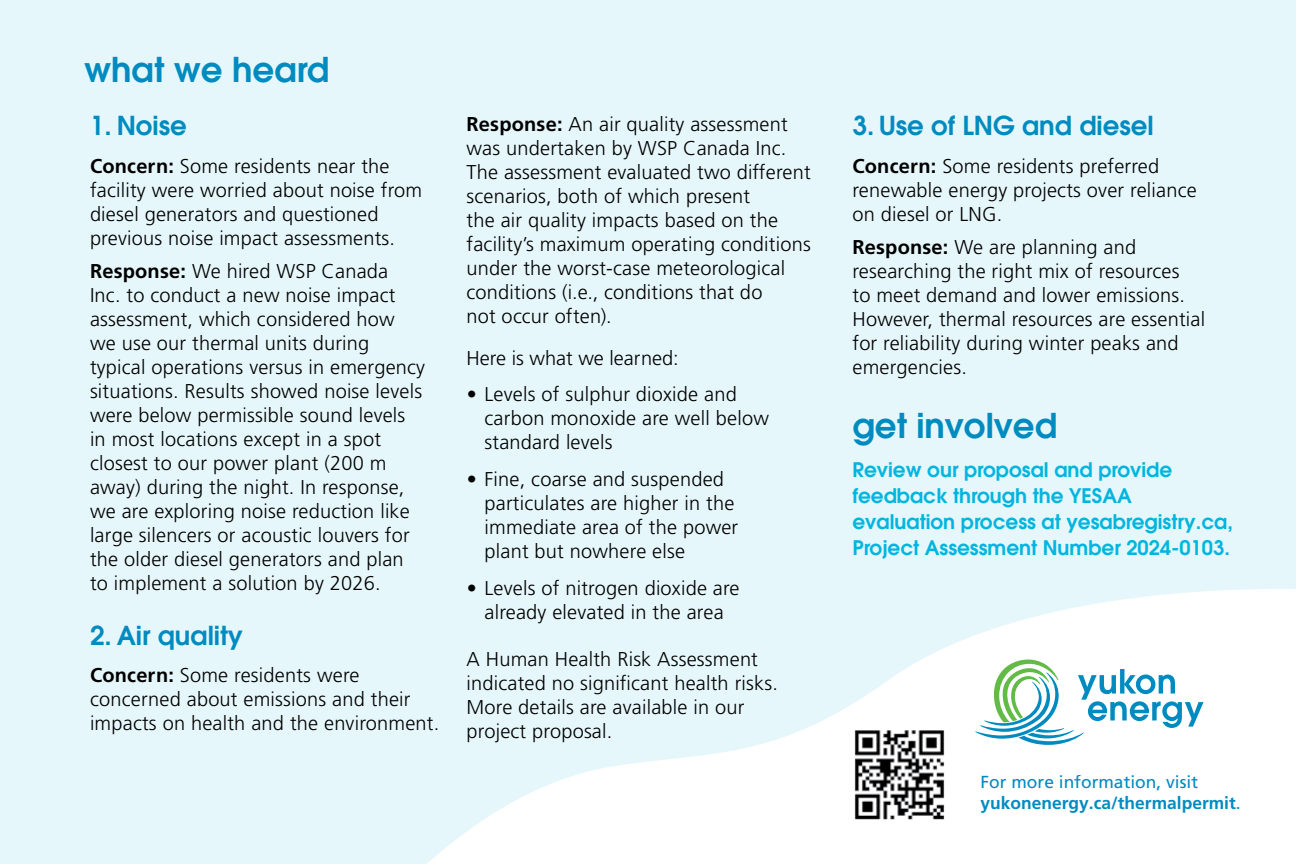
<style>
.page{position:relative;width:1296px;height:864px;background:#e6f7fb}
.page>*{position:absolute;margin:0;border:0;box-sizing:border-box;transform-origin:0 0}
.t1{font:600 34px "ITC Avant Garde Pro";color:#008bc0}
.t2{font:600 26px "ITC Avant Garde Pro";color:#008bc0}
.t3{font:300 20px/24px "Frutiger LT Pro";letter-spacing:.01em;color:#000}
.t4{font:600 20px/26px "ITC Avant Garde Pro";color:#00b5df}
.t5{font:700 17.4px/20.8px "Frutiger LT Pro";color:#008bc0}
.s1{font-weight:700}
.s2{font-weight:400}
</style>
<div class="page">
<svg style="left:427px;top:589px;width:869px;height:275px;fill:#fff"></svg>
<svg style="left:975px;top:660px;width:229px;height:85px;background:#c8e6e8"></svg>
<img style="left:844px;top:719px;width:110px;height:110px">
<h1 class="t1" style="left:84px;top:47px;width:247px">what we heard</h1>
<h2 class="t2" style="left:90px;top:109px;width:98px">1. Noise</h2>
<p class="t3" style="left:90px;top:154px;width:334px"><span class="s1">Concern:</span> Some residents near the facility were worried about noise from diesel generators and questioned previous noise impact assessments.</p>
<p class="t3" style="left:90px;top:259px;width:337px"><span class="s1">Response:</span> We hired WSP Canada<br>Inc. to conduct a new noise impact assessment, which considered how we use our thermal units during typical operations versus in emergency situations. Results showed noise levels were below permissible sound levels in most locations except in a spot closest to our power plant (200 m away) during the night. In response, we are exploring noise reduction like large silencers or acoustic louvers for the older diesel generators and plan to implement a solution by 2026.</p>
<h2 class="t2" style="left:90px;top:618px;width:155px">2. Air quality</h2>
<p class="t3" style="left:90px;top:663px;width:351px"><span class="s1">Concern:</span> Some residents were concerned about emissions and their impacts on health and the environment.</p>
<p class="t3" style="left:467px;top:112px;width:346px"><span class="s1">Response:</span> An air quality assessment was undertaken by WSP Canada Inc.<br>The assessment evaluated two different scenarios, both of which present<br>the air quality impacts based on the facility’s maximum operating conditions under the worst-case meteorological conditions (i.e., conditions that do<br>not occur often).</p>
<p class="t3" style="left:467px;top:346px;width:214px">Here is what we learned:</p>
<p class="t3" style="left:485px;top:382px;width:286px;text-indent:-18px">• Levels of sulphur dioxide and carbon monoxide are well below standard levels</p>
<p class="t3" style="left:485px;top:467px;width:255px;text-indent:-18px">• Fine, coarse and suspended particulates are higher in the immediate area of the power plant but nowhere else</p>
<p class="t3" style="left:467px;top:576px;width:274px;text-align:center">• Levels of nitrogen dioxide are already elevated in the area</p>
<p class="t3" style="left:467px;top:647px;width:313px">A Human Health Risk Assessment indicated no significant health risks.<br>More details are available in our project proposal.</p>
<h2 class="t2" style="left:852px;top:109px;width:303px">3. Use of LNG and diesel</h2>
<p class="t3" style="left:852px;top:154px;width:346px"><span class="s1">Concern:</span> Some residents preferred renewable energy projects over reliance on diesel or LNG.</p>
<p class="t3" style="left:852px;top:235px;width:354px"><span class="s1">Response:</span> We are planning and researching the right mix of resources<br>to meet demand and lower emissions.<br>However, thermal resources are essential for reliability during winter peaks and emergencies.</p>
<h1 class="t1" style="left:852px;top:403px;width:206px">get involved</h1>
<p class="t4" style="left:852px;top:457px;width:382px">Review our proposal and provide feedback through the YESAA evaluation process at yesabregistry.ca, Project Assessment Number 2024-0103.</p>
<p class="t5" style="left:980px;top:772px;width:262px"><span class="s2">For more information, visit </span>yukonenergy.ca/thermalpermit<span class="s2">.</span></p>
</div>
